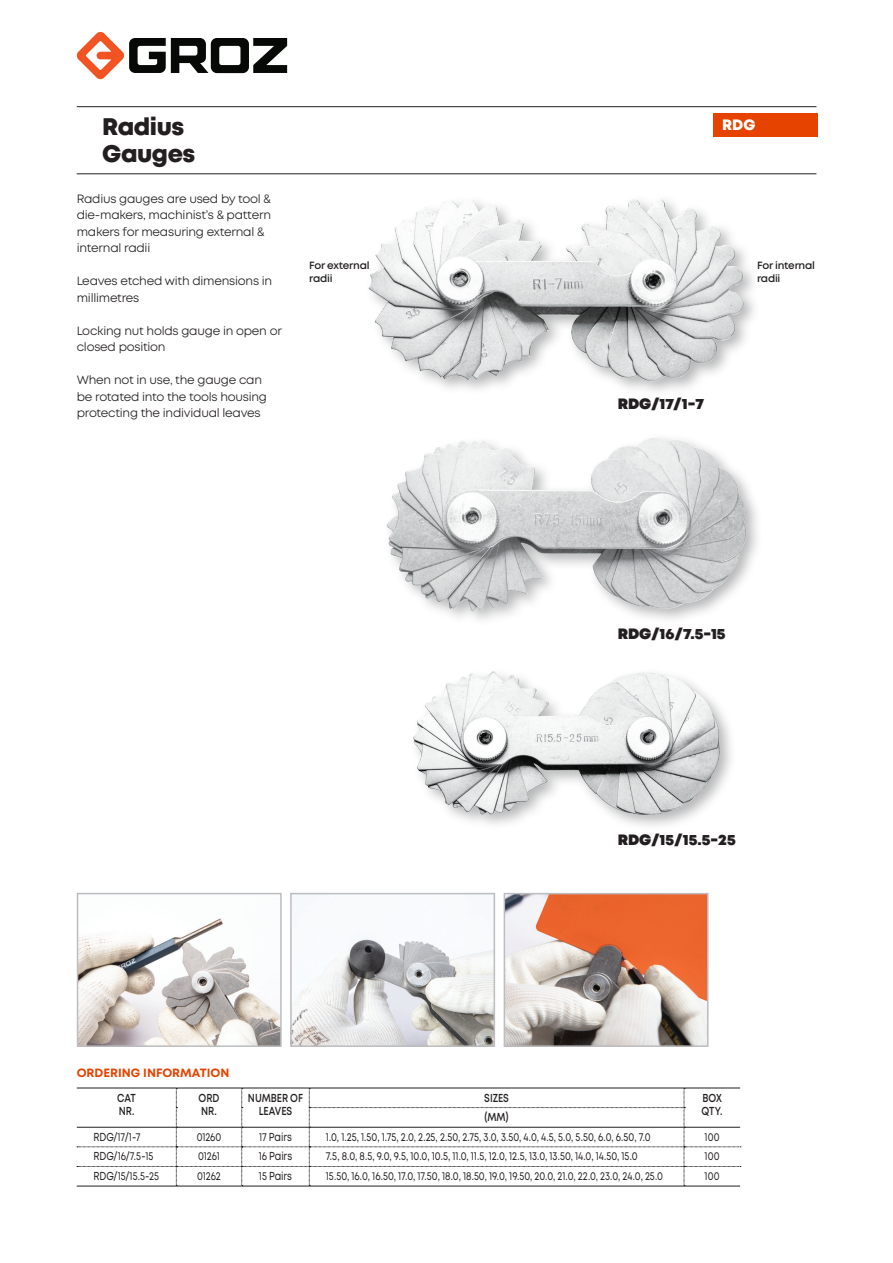
<style>
.page{position:relative;width:893px;height:1263px;background:#fff}
.page>*{position:absolute;margin:0;border:0;box-sizing:border-box;transform-origin:0 0}
.PRODUCT_NAME_With_Sp{font:800 24px/27px "Mont";letter-spacing:-.02em;color:#231f20}
.POWER_NUMBER-black_w{font:900 15px "Mont";color:#231f20}
.POWER_NUMBER-WHITE_w{font:800 15px "Mont";color:#fff}
.MAIN_TEXT{font:12px/16.5px "Mont";letter-spacing:-.02em;color:#231f20}
.SUB_HEADERS{font:700 12px "Mont";color:#e74300}
.TABLE_TEXT__LEFT{font:11.55px "Mont";letter-spacing:-.005em;color:#231f20;scale:.82 1}
.TABLE_TEXT__CENTRE{font:11.55px "Mont";letter-spacing:-.01em;color:#231f20;scale:.82 1}
.TABLE_HEADER__CENTER{font:600 11.55px/13.5px "Mont";letter-spacing:-.005em;color:#231f20;text-align:center;scale:.82 1}
.PICTURE_MARKING_left{font:600 10.5px/13.5px "Mont";letter-spacing:-.02em;color:#231f20}
</style>
<div class="page">
<svg style="left:77px;top:32px;width:210px;height:47px"></svg>
<hr style="left:77px;top:173px;width:739px;height:1px;background:#231f20">
<hr style="left:77px;top:106px;width:739px;height:1px;background:#231f20">
<hr style="left:77px;top:1087px;width:99px;height:1px;background:#231f20">
<hr style="left:176px;top:1087px;width:66px;height:1px;background:#231f20">
<hr style="left:242px;top:1087px;width:67px;height:1px;background:#231f20">
<hr style="left:309px;top:1087px;width:375px;height:1px;background:#231f20">
<hr style="left:684px;top:1087px;width:56px;height:1px;background:#231f20">
<hr style="left:77px;top:1186px;width:99px;height:1px;background:#231f20">
<hr style="left:176px;top:1186px;width:66px;height:1px;background:#231f20">
<hr style="left:242px;top:1186px;width:67px;height:1px;background:#231f20">
<hr style="left:309px;top:1186px;width:375px;height:1px;background:#231f20">
<hr style="left:684px;top:1186px;width:56px;height:1px;background:#231f20">
<svg style="left:77px;top:1088px;width:664px;height:98px"></svg>
<div style="left:714px;top:113px;width:104px;height:23px;background:#e74300"></div>
<img style="left:368px;top:199px;width:386px;height:188px">
<img style="left:386px;top:438px;width:372px;height:182px">
<img style="left:413px;top:671px;width:318px;height:155px">
<img style="left:293px;top:938px;width:199px;height:106px">
<div style="left:290px;top:893px;width:205px;height:154px;border:2px solid #bcbdc0"></div>
<img style="left:507px;top:896px;width:198px;height:148px">
<div style="left:504px;top:893px;width:204px;height:154px;border:2px solid #bcbdc0"></div>
<img style="left:80px;top:918px;width:199px;height:126px">
<div style="left:77px;top:893px;width:205px;height:154px;border:2px solid #bcbdc0"></div>
<p class="PRODUCT_NAME_With_Sp" style="left:102px;top:113px;width:95px">Radius<br>Gauges</p>
<p class="MAIN_TEXT" style="left:77px;top:190px;width:196px">Radius gauges are used by tool &amp; die-makers, machinist’s &amp; pattern makers for measuring external &amp; internal radii</p>
<p class="MAIN_TEXT" style="left:77px;top:273px;width:197px">Leaves etched with dimensions in millimetres</p>
<p class="MAIN_TEXT" style="left:77px;top:322px;width:207px">Locking nut holds gauge in open or closed position</p>
<p class="MAIN_TEXT" style="left:77px;top:372px;width:192px">When not in use, the gauge can be rotated into the tools housing protecting the individual leaves</p>
<p class="PICTURE_MARKING_left" style="left:309px;top:258px;width:62px">For external radii</p>
<p class="SUB_HEADERS" style="left:77px;top:1065px;width:154px">ORDERING INFORMATION</p>
<p class="POWER_NUMBER-WHITE_w" style="left:722px;top:115px;width:35px">RDG</p>
<p class="POWER_NUMBER-black_w" style="left:618px;top:394px;width:88px">RDG/17/1-7</p>
<p class="PICTURE_MARKING_left" style="left:757px;top:258px;width:59px">For internal radii</p>
<p class="POWER_NUMBER-black_w" style="left:618px;top:623px;width:110px">RDG/16/7.5-15</p>
<p class="POWER_NUMBER-black_w" style="left:618px;top:830px;width:120px">RDG/15/15.5-25</p>
<p class="TABLE_HEADER__CENTER" style="left:117px;top:1091px;width:24px">CAT</p>
<p class="TABLE_HEADER__CENTER" style="left:119px;top:1104px;width:21px">NR.</p>
<p class="TABLE_HEADER__CENTER" style="left:199px;top:1091px;width:27px">ORD</p>
<p class="TABLE_HEADER__CENTER" style="left:201px;top:1104px;width:21px">NR.</p>
<p class="TABLE_HEADER__CENTER" style="left:248px;top:1091px;width:69px">NUMBER OF<br>LEAVES</p>
<p class="TABLE_HEADER__CENTER" style="left:484px;top:1091px;width:32px">SIZES</p>
<p class="TABLE_HEADER__CENTER" style="left:702px;top:1091px;width:25px">BOX</p>
<p class="TABLE_HEADER__CENTER" style="left:701px;top:1104px;width:27px">QTY.</p>
<p class="TABLE_HEADER__CENTER" style="left:485px;top:1110px;width:31px">(MM)</p>
<p class="TABLE_TEXT__LEFT" style="left:93px;top:1129px;width:59px">RDG/17/1-7</p>
<p class="TABLE_TEXT__CENTRE" style="left:197px;top:1129px;width:32px">01260</p>
<p class="TABLE_TEXT__CENTRE" style="left:259px;top:1129px;width:42px">17 Pairs</p>
<p class="TABLE_TEXT__LEFT" style="left:326px;top:1129px;width:398px">1.0, 1.25, 1.50, 1.75, 2.0, 2.25, 2.50, 2.75, 3.0, 3.50, 4.0, 4.5, 5.0, 5.50, 6.0, 6.50, 7.0</p>
<p class="TABLE_TEXT__CENTRE" style="left:705px;top:1129px;width:20px">100</p>
<p class="TABLE_TEXT__LEFT" style="left:93px;top:1149px;width:75px">RDG/16/7.5-15</p>
<p class="TABLE_TEXT__CENTRE" style="left:198px;top:1149px;width:28px">01261</p>
<p class="TABLE_TEXT__CENTRE" style="left:259px;top:1149px;width:42px">16 Pairs</p>
<p class="TABLE_TEXT__LEFT" style="left:326px;top:1149px;width:382px">7.5, 8.0, 8.5, 9.0, 9.5, 10.0, 10.5, 11.0, 11.5, 12.0, 12.5, 13.0, 13.50, 14.0, 14.50, 15.0</p>
<p class="TABLE_TEXT__CENTRE" style="left:705px;top:1149px;width:20px">100</p>
<p class="TABLE_TEXT__LEFT" style="left:93px;top:1169px;width:82px">RDG/15/15.5-25</p>
<p class="TABLE_TEXT__CENTRE" style="left:197px;top:1169px;width:30px">01262</p>
<p class="TABLE_TEXT__CENTRE" style="left:259px;top:1169px;width:42px">15 Pairs</p>
<p class="TABLE_TEXT__LEFT" style="left:326px;top:1169px;width:413px">15.50, 16.0, 16.50, 17.0, 17.50, 18.0, 18.50, 19.0, 19.50, 20.0, 21.0, 22.0, 23.0, 24.0, 25.0</p>
<p class="TABLE_TEXT__CENTRE" style="left:705px;top:1169px;width:20px">100</p>
</div>
